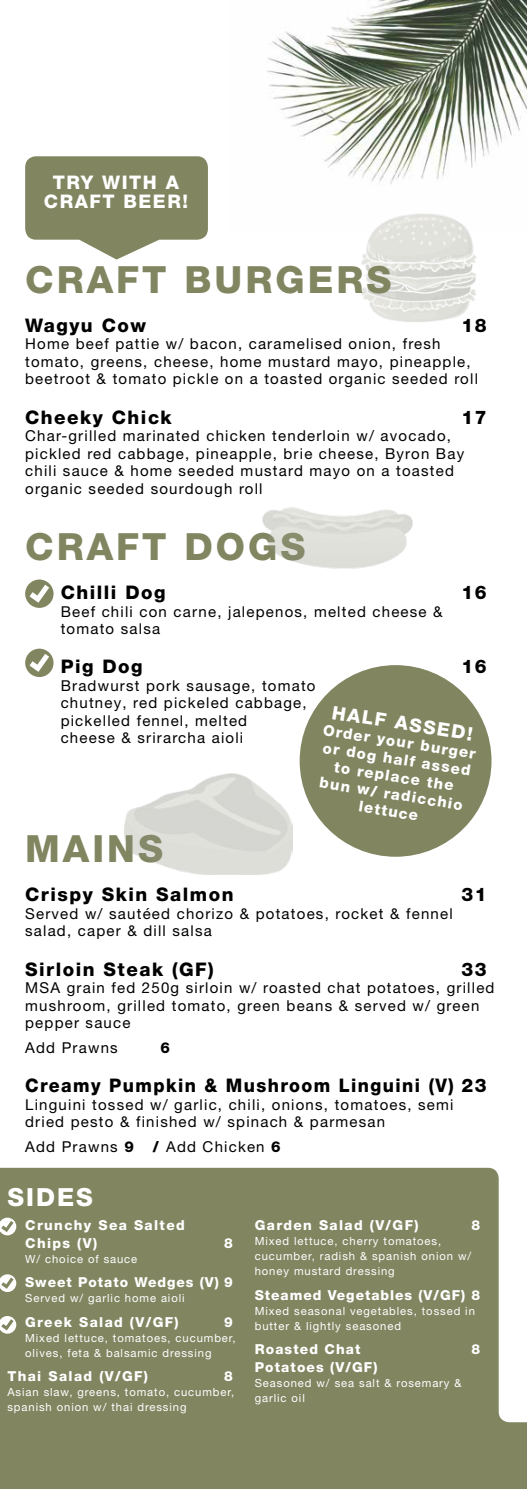
<style>
.page{position:relative;width:527px;height:1489px;background:#fff}
.page>*{position:absolute;margin:0;border:0;box-sizing:border-box;transform-origin:0 0}
.t1{font:800 37.5px "Helvetica Neue LT Pro";letter-spacing:.08em;color:#818661}
.t2{font:800 25px "Helvetica Neue LT Pro";letter-spacing:.08em;color:#fff}
.t3{font:800 18.75px "Helvetica Neue LT Pro";letter-spacing:.08em;color:#000}
.t4{font:800 18.75px "Helvetica Neue LT Pro";letter-spacing:.08em;color:#000;scale:.95 1}
.t5{font:800 18.75px/18.8px "Helvetica Neue LT Pro";letter-spacing:.08em;color:#fff;text-align:center}
.t6{font:15px/17.5px "Helvetica Neue LT Pro";letter-spacing:.08em;color:#000}
.t7{font:800 15px/17.5px "Helvetica Neue LT Pro";color:#fff;text-align:center}
.t8{font:800 15px "Helvetica Neue LT Pro";color:#000}
.t9{font:800 13.75px "Helvetica Neue LT Pro";letter-spacing:.08em;color:#fff}
.t10{font:800 13.75px/17.5px "Helvetica Neue LT Pro";letter-spacing:.1em;color:#fff}
.t11{font:11.25px/15px "Helvetica Neue LT Pro";letter-spacing:.08em;color:#fff}
.s1{font-weight:800}
</style>
<div class="page">
<img style="left:267px;top:0;width:259px;height:184px">
<img style="left:361px;top:214px;width:116px;height:108px">
<div style="left:0;top:1167px;width:526px;height:321px;background:#818661"></div>
<svg style="left:0;top:1217px;width:16px;height:18px"></svg>
<svg style="left:0;top:1274px;width:16px;height:17px"></svg>
<svg style="left:0;top:1315px;width:16px;height:18px"></svg>
<svg style="left:25px;top:648px;width:28px;height:29px"></svg>
<svg style="left:25px;top:579px;width:28px;height:29px"></svg>
<svg style="left:25px;top:156px;width:183px;height:103px;background:#949879"></svg>
<img style="left:262px;top:507px;width:151px;height:62px">
<img style="left:124px;top:773px;width:168px;height:101px">
<div style="left:299px;top:665px;width:192px;height:191px;background:#818661;border-radius:50%"></div>
<p class="t5" style="left:44px;top:173px;width:145px">TRY WITH A<br>CRAFT BEER!</p>
<h1 class="t1" style="left:25px;top:257px;width:367px">CRAFT BURGERS</h1>
<p class="t3" style="left:25px;top:314px;width:122px">Wagyu Cow</p>
<p class="t3" style="left:461px;top:314px;width:27px">18</p>
<p class="t6" style="left:25px;top:335px;width:454px">Home beef pattie w/ bacon, caramelised onion, fresh tomato, greens, cheese, home mustard mayo, pineapple, beetroot &amp; tomato pickle on a toasted organic seeded roll</p>
<p class="t3" style="left:25px;top:406px;width:148px">Cheeky Chick</p>
<p class="t3" style="left:461px;top:406px;width:27px">17</p>
<p class="t6" style="left:25px;top:426px;width:440px">Char-grilled marinated chicken tenderloin w/ avocado, pickled red cabbage, pineapple, brie cheese, Byron Bay chili sauce &amp; home seeded mustard mayo on a toasted organic seeded sourdough roll</p>
<h1 class="t1" style="left:25px;top:524px;width:281px">CRAFT DOGS</h1>
<p class="t3" style="left:61px;top:581px;width:106px">Chilli Dog</p>
<p class="t3" style="left:461px;top:581px;width:27px">16</p>
<p class="t6" style="left:61px;top:602px;width:383px">Beef chili con carne, jalepenos, melted cheese &amp; tomato salsa</p>
<p class="t3" style="left:61px;top:655px;width:83px">Pig Dog</p>
<p class="t3" style="left:461px;top:655px;width:27px">16</p>
<p class="t6" style="left:61px;top:676px;width:256px">Bradwurst pork sausage, tomato chutney, red pickeled cabbage, pickelled fennel, melted<br>cheese &amp; srirarcha aioli</p>
<p class="t5" style="left:333px;top:702px;width:143px;rotate:9deg">HALF ASSED!</p>
<p class="t7" style="left:324px;top:720px;width:156px;rotate:9deg">Order your burger or dog half assed to replace the bun w/ radicchio lettuce</p>
<h1 class="t1" style="left:25px;top:826px;width:139px">MAINS</h1>
<p class="t3" style="left:25px;top:883px;width:210px">Crispy Skin Salmon</p>
<p class="t3" style="left:461px;top:883px;width:27px">31</p>
<p class="t6" style="left:25px;top:904px;width:428px">Served w/ sautéed chorizo &amp; potatoes, rocket &amp; fennel salad, caper &amp; dill salsa</p>
<p class="t3" style="left:25px;top:957px;width:190px">Sirloin Steak (GF)</p>
<p class="t3" style="left:461px;top:957px;width:27px">33</p>
<p class="t6" style="left:25px;top:978px;width:470px">MSA grain fed 250g sirloin w/ roasted chat potatoes, grilled mushroom, grilled tomato, green beans &amp; served w/ green pepper sauce</p>
<p class="t6" style="left:25px;top:1038px;width:94px">Add Prawns</p>
<p class="t8" style="left:160px;top:1038px;width:11px">6</p>
<p class="t4" style="left:25px;top:1074px;width:486px">Creamy Pumpkin &amp; Mushroom Linguini (V) 23</p>
<p class="t6" style="left:25px;top:1095px;width:429px">Linguini tossed w/ garlic, chili, onions, tomatoes, semi dried pesto &amp; finished w/ spinach &amp; parmesan</p>
<p class="t6" style="left:25px;top:1137px;width:110px">Add Prawns <span class="s1">9</span></p>
<p class="t6" style="left:153px;top:1137px;width:129px"><span class="s1">/</span> Add Chicken <span class="s1">6</span></p>
<h2 class="t2" style="left:7px;top:1181px;width:87px">SIDES</h2>
<p class="t10" style="left:25px;top:1216px;width:161px">Crunchy Sea Salted<br>Chips (V)</p>
<p class="t9" style="left:224px;top:1234px;width:10px">8</p>
<p class="t11" style="left:25px;top:1250px;width:113px">W/ choice of sauce</p>
<p class="t9" style="left:25px;top:1273px;width:209px">Sweet Potato Wedges (V) 9</p>
<p class="t11" style="left:25px;top:1290px;width:161px">Served w/ garlic home aioli</p>
<p class="t10" style="left:25px;top:1312px;width:155px">Greek Salad (V/GF)</p>
<p class="t9" style="left:224px;top:1313px;width:10px">9</p>
<p class="t11" style="left:25px;top:1329px;width:212px">Mixed lettuce, tomatoes, cucumber, olives, feta &amp; balsamic dressing</p>
<p class="t10" style="left:7px;top:1367px;width:142px">Thai Salad (V/GF)</p>
<p class="t9" style="left:224px;top:1368px;width:10px">8</p>
<p class="t11" style="left:7px;top:1384px;width:228px">Asian slaw, greens, tomato, cucumber, spanish onion w/ thai dressing</p>
<p class="t10" style="left:254px;top:1216px;width:165px">Garden Salad (V/GF)</p>
<p class="t9" style="left:471px;top:1216px;width:10px">8</p>
<p class="t11" style="left:254px;top:1233px;width:218px">Mixed lettuce, cherry tomatoes, cucumber, radish &amp; spanish onion w/ honey mustard dressing</p>
<p class="t9" style="left:254px;top:1286px;width:226px">Steamed Vegetables (V/GF) 8</p>
<p class="t11" style="left:254px;top:1302px;width:221px">Mixed seasonal vegetables, tossed in butter &amp; lightly seasoned</p>
<p class="t9" style="left:254px;top:1341px;width:107px">Roasted Chat</p>
<p class="t9" style="left:471px;top:1341px;width:10px">8</p>
<p class="t9" style="left:254px;top:1358px;width:124px">Potatoes (V/GF)</p>
<p class="t11" style="left:254px;top:1374px;width:208px">Seasoned w/ sea salt &amp; rosemary &amp; garlic oil</p>
</div>
